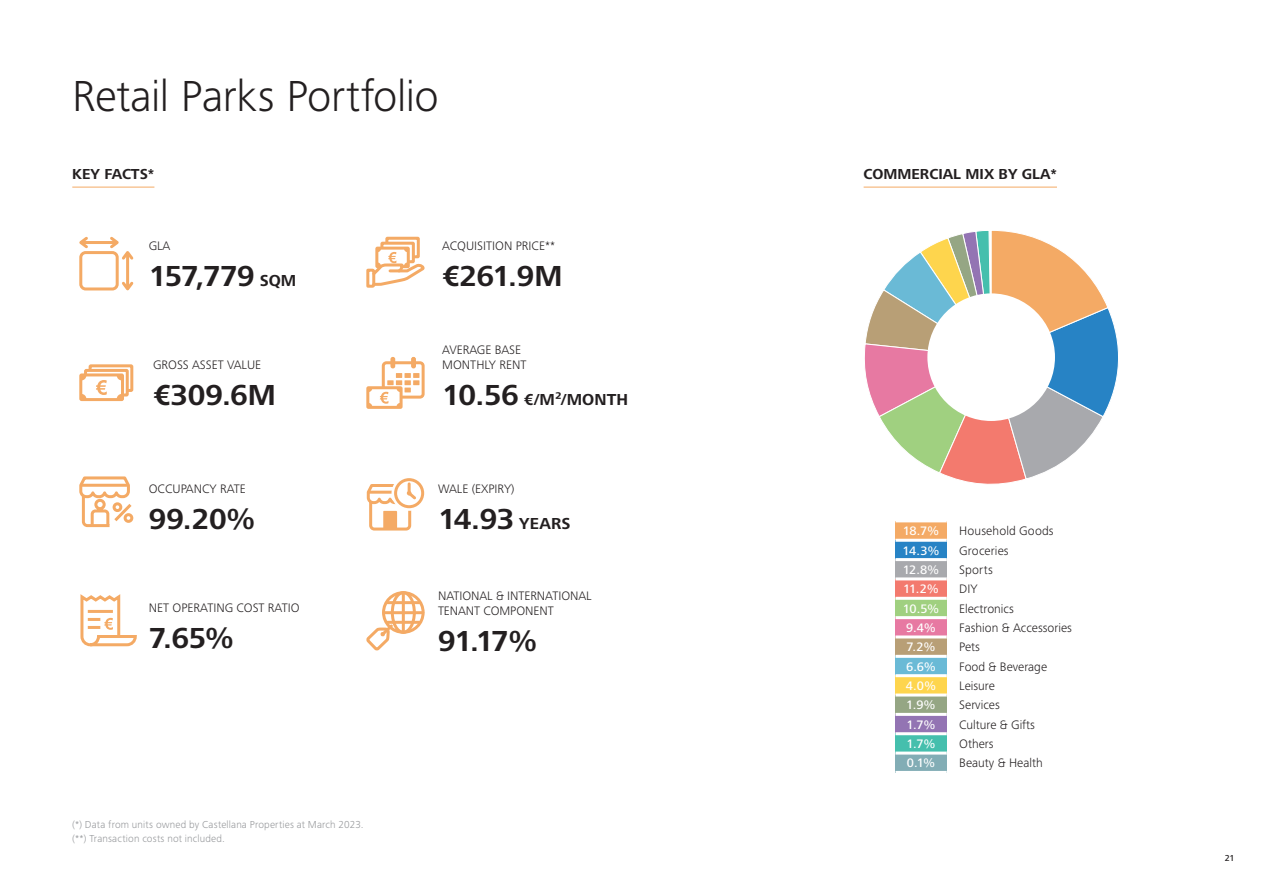
<style>
.page{position:relative;width:1263px;height:893px;background:#fff}
.page>*{position:absolute;margin:0;border:0;box-sizing:border-box;transform-origin:0 0}
.t1{font:300 45px "Frutiger Next Pro";letter-spacing:-.01em;color:#231f20}
.t2{font:700 30px "Frutiger Next Pro";letter-spacing:-.02em;color:#231f20}
.t3{font:700 16.5px "Frutiger Next Pro";letter-spacing:.005em;color:#231f20}
.t4{font:700 15px "Frutiger Next Pro";color:#231f20}
.t5{font:300 12.75px/15.3px "Frutiger Next Pro";color:#231f20}
.t6{font:500 12.75px "Frutiger Next Pro";letter-spacing:-.045em;color:#fff}
.t7{font:300 10.5px/13.5px "Frutiger Next Pro";letter-spacing:.015em;color:#95979a}
.t8{font:500 9px "Frutiger Next Pro";color:#231f20}
.s1{font-size:16.5px}
.s2{font-size:30px}
</style>
<div class="page">
<div style="left:79px;top:251px;width:40px;height:39px;border:3px solid #f4aa65;border-radius:5px"></div>
<hr style="left:82px;top:241px;width:34px;height:3px;background:#f4aa65">
<svg style="left:79px;top:236px;width:9px;height:13px"></svg>
<hr style="left:126px;top:255px;width:3px;height:32px;background:#f4aa65">
<svg style="left:107px;top:236px;width:27px;height:26px"></svg>
<svg style="left:122px;top:279px;width:12px;height:12px"></svg>
<svg style="left:79px;top:476px;width:55px;height:52px"></svg>
<div style="left:113px;top:502px;width:9px;height:10px;border:3px solid #f4aa65;border-radius:50%"></div>
<div style="left:124px;top:513px;width:9px;height:10px;border:3px solid #f4aa65;border-radius:50%"></div>
<hr style="left:81px;top:484px;width:47px;height:3px;background:#f4aa65">
<div style="left:90px;top:366px;width:42px;height:24px;background:#fef7f1"></div>
<div style="left:89px;top:364px;width:44px;height:28px;border:3px solid #f4aa65"></div>
<div style="left:86px;top:370px;width:41px;height:25px;background:#fff"></div>
<div style="left:84px;top:369px;width:45px;height:27px;border:3px solid #f4aa65"></div>
<div style="left:81px;top:375px;width:42px;height:25px;background:#fff"></div>
<div style="left:79px;top:373px;width:45px;height:28px;border:3px solid #f4aa65"></div>
<svg style="left:96px;top:380px;width:11px;height:15px"></svg>
<svg style="left:81px;top:375px;width:5px;height:5px"></svg>
<svg style="left:81px;top:394px;width:5px;height:5px"></svg>
<svg style="left:117px;top:375px;width:5px;height:5px"></svg>
<svg style="left:117px;top:394px;width:5px;height:5px"></svg>
<svg style="left:80px;top:594px;width:57px;height:53px"></svg>
<svg style="left:385px;top:240px;width:32px;height:18px"></svg>
<div style="left:385px;top:237px;width:35px;height:21px;border:3px solid #f4aa65"></div>
<svg style="left:382px;top:243px;width:31px;height:19px"></svg>
<div style="left:380px;top:242px;width:35px;height:21px;border:3px solid #f4aa65"></div>
<div style="left:375px;top:247px;width:35px;height:21px;border:3px solid #f4aa65"></div>
<svg style="left:366px;top:248px;width:58px;height:40px"></svg>
<div style="left:394px;top:478px;width:30px;height:30px;border:3px solid #f4aa65;border-radius:50%"></div>
<svg style="left:366px;top:481px;width:54px;height:50px"></svg>
<div style="left:382px;top:361px;width:43px;height:38px;border:3px solid #f4aa65;border-radius:3px"></div>
<div style="left:366px;top:386px;width:37px;height:23px;border:3px solid #f4aa65"></div>
<svg style="left:368px;top:388px;width:4px;height:4px"></svg>
<svg style="left:368px;top:403px;width:4px;height:4px"></svg>
<svg style="left:380px;top:357px;width:39px;height:50px"></svg>
<div style="left:382px;top:591px;width:43px;height:43px;border:3px solid #f4aa65;border-radius:50%"></div>
<hr style="left:402px;top:593px;width:3px;height:39px;background:#f4aa65">
<hr style="left:384px;top:611px;width:39px;height:3px;background:#f4aa65">
<hr style="left:387px;top:601px;width:32px;height:3px;background:#f4aa65">
<hr style="left:387px;top:621px;width:32px;height:3px;background:#f4aa65">
<div style="left:391px;top:591px;width:25px;height:43px;border:3px solid #f4aa65;border-radius:50%"></div>
<svg style="left:366px;top:622px;width:30px;height:29px"></svg>
<hr style="left:72px;top:187px;width:82px;height:1px;background:#f4aa65">
<div style="left:895px;top:521px;width:51px;height:19px;background:#f4aa65"></div>
<div style="left:895px;top:540px;width:51px;height:20px;background:#2783c5"></div>
<div style="left:895px;top:560px;width:51px;height:19px;background:#a8a9ad"></div>
<div style="left:895px;top:579px;width:51px;height:19px;background:#f37a6e"></div>
<div style="left:895px;top:598px;width:51px;height:20px;background:#a0d080"></div>
<div style="left:895px;top:618px;width:51px;height:19px;background:#e779a2"></div>
<div style="left:895px;top:637px;width:51px;height:19px;background:#b89f76"></div>
<div style="left:895px;top:656px;width:51px;height:20px;background:#6abad6"></div>
<div style="left:895px;top:676px;width:51px;height:19px;background:#fed54d"></div>
<div style="left:895px;top:695px;width:51px;height:19px;background:#95a684"></div>
<div style="left:895px;top:714px;width:51px;height:20px;background:#9374b3"></div>
<div style="left:895px;top:734px;width:51px;height:19px;background:#45bfad"></div>
<div style="left:895px;top:753px;width:51px;height:19px;background:#82adb5"></div>
<hr style="left:895px;top:519px;width:51px;height:3px;background:#fff">
<hr style="left:895px;top:539px;width:51px;height:3px;background:#fff">
<hr style="left:895px;top:558px;width:51px;height:3px;background:#fff">
<hr style="left:895px;top:577px;width:51px;height:3px;background:#fff">
<hr style="left:895px;top:597px;width:51px;height:3px;background:#fff">
<hr style="left:895px;top:616px;width:51px;height:3px;background:#fff">
<hr style="left:895px;top:635px;width:51px;height:3px;background:#fff">
<hr style="left:895px;top:655px;width:51px;height:3px;background:#fff">
<hr style="left:895px;top:674px;width:51px;height:3px;background:#fff">
<hr style="left:895px;top:693px;width:51px;height:3px;background:#fff">
<hr style="left:895px;top:713px;width:51px;height:3px;background:#fff">
<hr style="left:895px;top:732px;width:51px;height:3px;background:#fff">
<hr style="left:895px;top:752px;width:51px;height:3px;background:#fff">
<hr style="left:895px;top:771px;width:51px;height:3px;background:#fff">
<hr style="left:864px;top:187px;width:193px;height:1px;background:#f4aa65">
<svg style="left:864px;top:230px;width:255px;height:254px"></svg>
<div style="left:927px;top:293px;width:128px;height:128px;background:#fff;border-radius:50%"></div>
<h1 class="t1" style="left:72px;top:70px;width:368px">Retail Parks Portfolio</h1>
<p class="t4" style="left:72px;top:165px;width:84px">KEY FACTS*</p>
<p class="t5" style="left:149px;top:238px;width:23px">GLA</p>
<h2 class="t2" style="left:149px;top:259px;width:149px">157,779 <span class="s1">SQM</span></h2>
<p class="t5" style="left:153px;top:357px;width:109px">GROSS ASSET VALUE</p>
<h2 class="t2" style="left:153px;top:378px;width:124px">€309.6M</h2>
<p class="t5" style="left:149px;top:481px;width:99px">OCCUPANCY RATE</p>
<h2 class="t2" style="left:149px;top:501px;width:108px">99.20%</h2>
<p class="t5" style="left:149px;top:600px;width:152px">NET OPERATING COST RATIO</p>
<h2 class="t2" style="left:149px;top:620px;width:87px">7.65%</h2>
<p class="t7" style="left:72px;top:818px;width:293px">(*) Data from units owned by Castellana Properties at March 2023. (**) Transaction costs not included.</p>
<p class="t5" style="left:442px;top:238px;width:114px">ACQUISITION PRICE**</p>
<h2 class="t2" style="left:442px;top:259px;width:122px">€261.9M</h2>
<p class="t5" style="left:442px;top:342px;width:86px">AVERAGE BASE<br>MONTHLY RENT</p>
<p class="t3" style="left:442px;top:390px;width:187px"><span class="s2">10.56</span> €/M²/MONTH</p>
<p class="t5" style="left:438px;top:481px;width:78px">WALE (EXPIRY)</p>
<h2 class="t2" style="left:438px;top:501px;width:134px">14.93 <span class="s1">YEARS</span></h2>
<p class="t5" style="left:438px;top:588px;width:155px">NATIONAL &amp; INTERNATIONAL<br>TENANT COMPONENT</p>
<h2 class="t2" style="left:438px;top:624px;width:101px">91.17%</h2>
<p class="t4" style="left:864px;top:165px;width:195px">COMMERCIAL MIX BY GLA*</p>
<p class="t6" style="left:903px;top:524px;width:38px">18.7%</p>
<p class="t5" style="left:959px;top:523px;width:96px">Household Goods</p>
<p class="t6" style="left:902px;top:543px;width:38px">14.3%</p>
<p class="t5" style="left:959px;top:543px;width:51px">Groceries</p>
<p class="t6" style="left:903px;top:562px;width:38px">12.8%</p>
<p class="t5" style="left:959px;top:562px;width:35px">Sports</p>
<p class="t6" style="left:903px;top:582px;width:37px">11.2%</p>
<p class="t5" style="left:959px;top:581px;width:20px">DIY</p>
<p class="t6" style="left:903px;top:601px;width:38px">10.5%</p>
<p class="t5" style="left:959px;top:601px;width:56px">Electronics</p>
<p class="t6" style="left:906px;top:620px;width:31px">9.4%</p>
<p class="t5" style="left:959px;top:620px;width:114px">Fashion &amp; Accessories</p>
<p class="t6" style="left:906px;top:640px;width:30px">7.2%</p>
<p class="t5" style="left:959px;top:639px;width:22px">Pets</p>
<p class="t6" style="left:906px;top:659px;width:31px">6.6%</p>
<p class="t5" style="left:959px;top:659px;width:89px">Food &amp; Beverage</p>
<p class="t6" style="left:906px;top:678px;width:32px">4.0%</p>
<p class="t5" style="left:959px;top:678px;width:37px">Leisure</p>
<p class="t6" style="left:906px;top:698px;width:31px">1.9%</p>
<p class="t5" style="left:959px;top:697px;width:42px">Services</p>
<p class="t6" style="left:906px;top:717px;width:31px">1.7%</p>
<p class="t5" style="left:959px;top:717px;width:77px">Culture &amp; Gifts</p>
<p class="t6" style="left:906px;top:736px;width:31px">1.7%</p>
<p class="t5" style="left:959px;top:736px;width:36px">Others</p>
<p class="t6" style="left:907px;top:756px;width:30px">0.1%</p>
<p class="t5" style="left:959px;top:755px;width:85px">Beauty &amp; Health</p>
<p class="t8" style="left:1225px;top:853px;width:11px">21</p>
</div>
